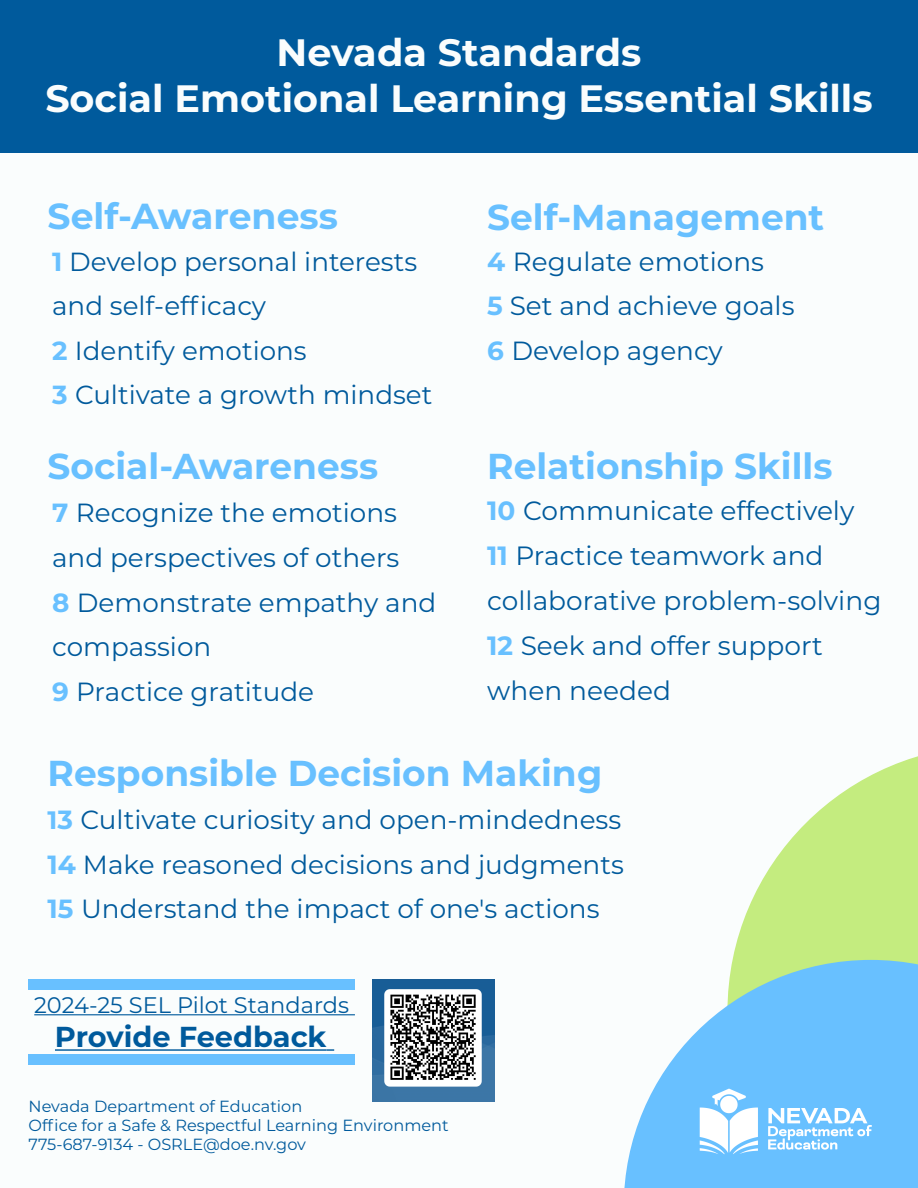
<style>
.page{position:relative;width:918px;height:1188px;background:#fafdfd}
.page>*{position:absolute;margin:0;border:0;box-sizing:border-box;transform-origin:0 0}
.t1{font:700 38.1px/45.8px "Montserrat";color:#fafdfd;text-align:center}
.t2{font:700 36.15px "Montserrat";color:#68c0ff}
.t3{font:700 36px "Montserrat";color:#68c0ff}
.t4{font:700 28.8px "Montserrat";color:#005a9c}
.t5{font:26.4px/45px "Montserrat";color:#005a9c}
.t6{font:26.25px/44.7px "Montserrat";color:#005a9c;text-align:justify}
.t7{font:22.5px "Montserrat";color:#005a9c}
.t8{font:16.2px/19.4px "Montserrat";color:#005a9c}
.s1{font-weight:700;color:#68c0ff}
.s2{font-weight:700;font-size:25.2px;color:#68c0ff}
</style>
<div class="page">
<div style="left:0;top:0;width:918px;height:153px;background:#005a9c"></div>
<svg style="left:732px;top:756px;width:186px;height:204px;fill:#c4ec7f"></svg>
<svg style="left:624px;top:960px;width:294px;height:228px;fill:#68c0ff"></svg>
<img style="left:684px;top:1073px;width:203px;height:97px">
<div style="left:28px;top:979px;width:327px;height:11px;background:#68c0ff"></div>
<div style="left:28px;top:1054px;width:327px;height:11px;background:#68c0ff"></div>
<hr style="left:34px;top:1014px;width:321px;height:1px;background:#005a9c">
<hr style="left:55px;top:1049px;width:272px;height:2px;background:#005a9c">
<svg style="left:327px;top:1049px;width:7px;height:2px"></svg>
<img style="left:372px;top:979px;width:123px;height:123px">
<h1 class="t1" style="left:45px;top:28px;width:829px">Nevada Standards<br>Social Emotional Learning Essential Skills</h1>
<h2 class="t2" style="left:48px;top:191px;width:292px">Self-Awareness</h2>
<p class="t6" style="left:52px;top:238px;width:367px"><span class="s1">1</span> Develop personal interests</p>
<p class="t6" style="left:52px;top:283px;width:215px">and self-efficacy</p>
<p class="t6" style="left:52px;top:327px;width:256px"><span class="s1">2</span> Identify emotions</p>
<p class="t6" style="left:52px;top:372px;width:382px"><span class="s1">3</span> Cultivate a growth mindset</p>
<h2 class="t3" style="left:48px;top:440px;width:332px">Social-Awareness</h2>
<p class="t6" style="left:52px;top:490px;width:346px"><span class="s1">7</span> Recognize the emotions</p>
<p class="t6" style="left:52px;top:534px;width:349px">and perspectives of others</p>
<p class="t6" style="left:52px;top:579px;width:386px"><span class="s1">8</span> Demonstrate empathy and</p>
<p class="t6" style="left:52px;top:624px;width:161px">compassion</p>
<p class="t6" style="left:52px;top:668px;width:263px"><span class="s1">9</span> Practice gratitude</p>
<h2 class="t3" style="left:487px;top:191px;width:339px">Self-Management</h2>
<p class="t6" style="left:487px;top:238px;width:278px"><span class="s1">4</span> Regulate emotions</p>
<p class="t6" style="left:487px;top:283px;width:309px"><span class="s1">5</span> Set and achieve goals</p>
<p class="t6" style="left:487px;top:328px;width:237px"><span class="s1">6</span> Develop agency</p>
<h2 class="t3" style="left:487px;top:440px;width:347px">Relationship Skills</h2>
<p class="t5" style="left:487px;top:487px;width:369px"><span class="s1">10</span> Communicate effectively</p>
<p class="t5" style="left:487px;top:532px;width:396px"><span class="s1">11</span> Practice teamwork and collaborative problem-solving<br><span class="s1">12</span> Seek and offer support when needed</p>
<h2 class="t3" style="left:48px;top:748px;width:556px">Responsible Decision Making</h2>
<p class="t6" style="left:48px;top:797px;width:578px"><span class="s2">1</span><span class="s1">3</span> Cultivate curiosity and open-mindedness <span class="s1">14</span> Make reasoned decisions and judgments <span class="s1">15</span> Understand the impact of one's actions</p>
<p class="t7" style="left:34px;top:989px;width:316px">2024-25 SEL Pilot Standards</p>
<p class="t4" style="left:55px;top:1016px;width:273px">Provide Feedback</p>
<p class="t8" style="left:29px;top:1096px;width:422px">Nevada Department of Education<br>Office for a Safe &amp; Respectful Learning Environment<br>775-687-9134 - OSRLE@doe.nv.gov</p>
</div>
